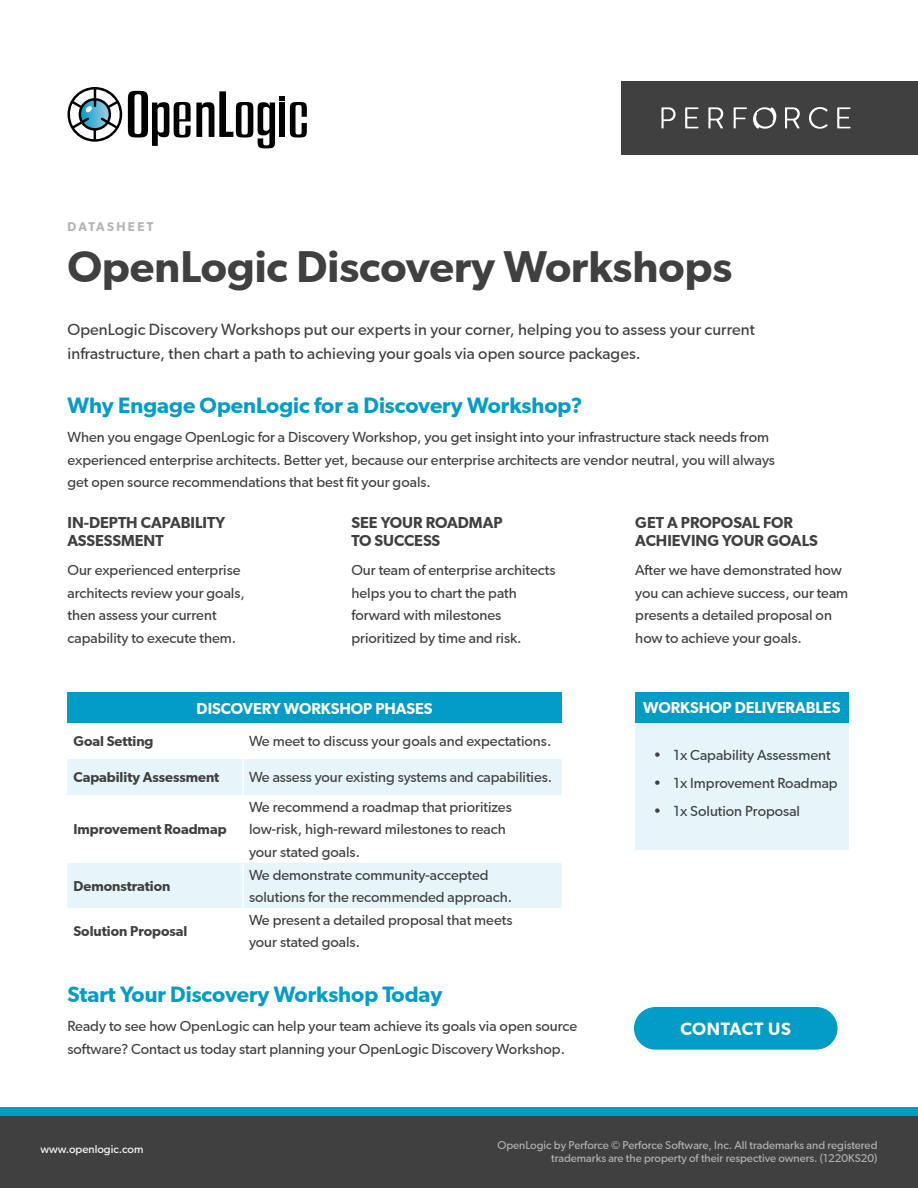
<style>
.page{position:relative;width:918px;height:1188px;background:#fff}
.page>*{position:absolute;margin:0;border:0;box-sizing:border-box;transform-origin:0 0}
.t1{font:600 42px "Gibson";color:#404040}
.t2{font:600 21px "Gibson";color:#009cc5}
.t3{font:600 16.95px "Gibson";letter-spacing:.04em;color:#fff}
.t4{font:15px/24px "Gibson";letter-spacing:.005em;color:#404040}
.t5{font:600 15px/18px "Gibson";color:#404040}
.t6{font:600 15px "Gibson";color:#fff}
.t7{font:13.5px/22.5px "Gibson";color:#404040}
.t8{font:600 13.5px "Gibson";color:#404040}
.t9{font:600 12px "Gibson";letter-spacing:.19em;color:#b1b4b6}
.t10{font:10.5px/13.5px "Gibson";color:#b1b4b6;text-align:right}
.t11{font:10.5px "Gibson";color:#fff}
</style>
<div class="page">
<div style="left:621px;top:81px;width:297px;height:74px;background:#404040"></div>
<svg style="left:662px;top:107px;width:14px;height:21px"></svg>
<svg style="left:685px;top:107px;width:13px;height:21px"></svg>
<svg style="left:837px;top:107px;width:13px;height:21px"></svg>
<svg style="left:708px;top:107px;width:15px;height:21px"></svg>
<svg style="left:785px;top:107px;width:15px;height:21px"></svg>
<svg style="left:734px;top:107px;width:13px;height:21px"></svg>
<svg style="left:809px;top:107px;width:19px;height:22px"></svg>
<svg style="left:753px;top:107px;width:24px;height:22px"></svg>
<div style="left:0;top:1115px;width:918px;height:73px;background:#404040"></div>
<div style="left:0;top:1107px;width:918px;height:8px;background:#009cc5"></div>
<svg style="left:68px;top:87px;width:54px;height:55px"></svg>
<svg style="left:128px;top:91px;width:179px;height:57px"></svg>
<div style="left:635px;top:723px;width:213px;height:127px;background:#e6f5f9"></div>
<div style="left:68px;top:692px;width:494px;height:31px;background:#009cc5"></div>
<svg style="left:68px;top:759px;width:494px;height:149px;fill:#e6f5f9"></svg>
<hr style="left:242px;top:759px;width:2px;height:36px;background:#fff">
<hr style="left:242px;top:795px;width:2px;height:68px;background:#fff">
<hr style="left:242px;top:863px;width:2px;height:45px;background:#fff">
<div style="left:634px;top:1007px;width:204px;height:43px;background:#009cc5;border-radius:21px"></div>
<div style="left:635px;top:692px;width:213px;height:31px;background:#009cc5"></div>
<p class="t9" style="left:68px;top:219px;width:87px">DATASHEET</p>
<h1 class="t1" style="left:68px;top:242px;width:666px">OpenLogic Discovery Workshops</h1>
<p class="t4" style="left:68px;top:317px;width:689px">OpenLogic Discovery Workshops put our experts in your corner, helping you to assess your current infrastructure, then chart a path to achieving your goals via open source packages.</p>
<h2 class="t2" style="left:68px;top:393px;width:517px">Why Engage OpenLogic for a Discovery Workshop?</h2>
<p class="t7" style="left:68px;top:426px;width:709px">When you engage OpenLogic for a Discovery Workshop, you get insight into your infrastructure stack needs from experienced enterprise architects. Better yet, because our enterprise architects are vendor neutral, you will always get open source recommendations that best fit your goals.</p>
<p class="t5" style="left:68px;top:513px;width:159px">IN-DEPTH CAPABILITY<br>ASSESSMENT</p>
<p class="t7" style="left:68px;top:559px;width:179px">Our experienced enterprise architects review your goals, then assess your current capability to execute them.</p>
<p class="t5" style="left:351px;top:513px;width:153px">SEE YOUR ROADMAP<br>TO SUCCESS</p>
<p class="t7" style="left:351px;top:559px;width:206px">Our team of enterprise architects helps you to chart the path forward with milestones prioritized by time and risk.</p>
<p class="t6" style="left:197px;top:699px;width:237px">DISCOVERY WORKSHOP PHASES</p>
<p class="t8" style="left:74px;top:733px;width:82px">Goal Setting</p>
<p class="t7" style="left:249px;top:730px;width:304px">We meet to discuss your goals and expectations.</p>
<p class="t8" style="left:74px;top:769px;width:147px">Capability Assessment</p>
<p class="t7" style="left:249px;top:766px;width:305px">We assess your existing systems and capabilities.</p>
<p class="t8" style="left:74px;top:821px;width:155px">Improvement Roadmap</p>
<p class="t7" style="left:249px;top:795px;width:264px">We recommend a roadmap that prioritizes low-risk, high-reward milestones to reach your stated goals.</p>
<p class="t5" style="left:635px;top:513px;width:184px">GET A PROPOSAL FOR<br>ACHIEVING YOUR GOALS</p>
<p class="t7" style="left:635px;top:559px;width:215px">After we have demonstrated how you can achieve success, our team presents a detailed proposal on how to achieve your goals.</p>
<p class="t6" style="left:643px;top:698px;width:199px">WORKSHOP DELIVERABLES</p>
<p class="t7" style="left:653px;top:744px;width:179px">• 1x Capability Assessment</p>
<p class="t7" style="left:653px;top:772px;width:186px">• 1x Improvement Roadmap</p>
<p class="t7" style="left:653px;top:799px;width:148px">• 1x Solution Proposal</p>
<p class="t8" style="left:74px;top:878px;width:98px">Demonstration</p>
<p class="t7" style="left:249px;top:863px;width:265px">We demonstrate community-accepted solutions for the recommended approach.</p>
<p class="t8" style="left:74px;top:923px;width:115px">Solution Proposal</p>
<p class="t7" style="left:249px;top:909px;width:265px">We present a detailed proposal that meets your stated goals.</p>
<h2 class="t2" style="left:68px;top:982px;width:376px">Start Your Discovery Workshop Today</h2>
<p class="t7" style="left:68px;top:1015px;width:511px">Ready to see how OpenLogic can help your team achieve its goals via open source software? Contact us today start planning your OpenLogic Discovery Workshop.</p>
<p class="t3" style="left:680px;top:1019px;width:112px">CONTACT US</p>
<p class="t11" style="left:40px;top:1142px;width:104px">www.openlogic.com</p>
<p class="t10" style="left:497px;top:1138px;width:382px">OpenLogic by Perforce © Perforce Software, Inc. All trademarks and registered trademarks are the property of their respective owners. (1220KS20)</p>
</div>
